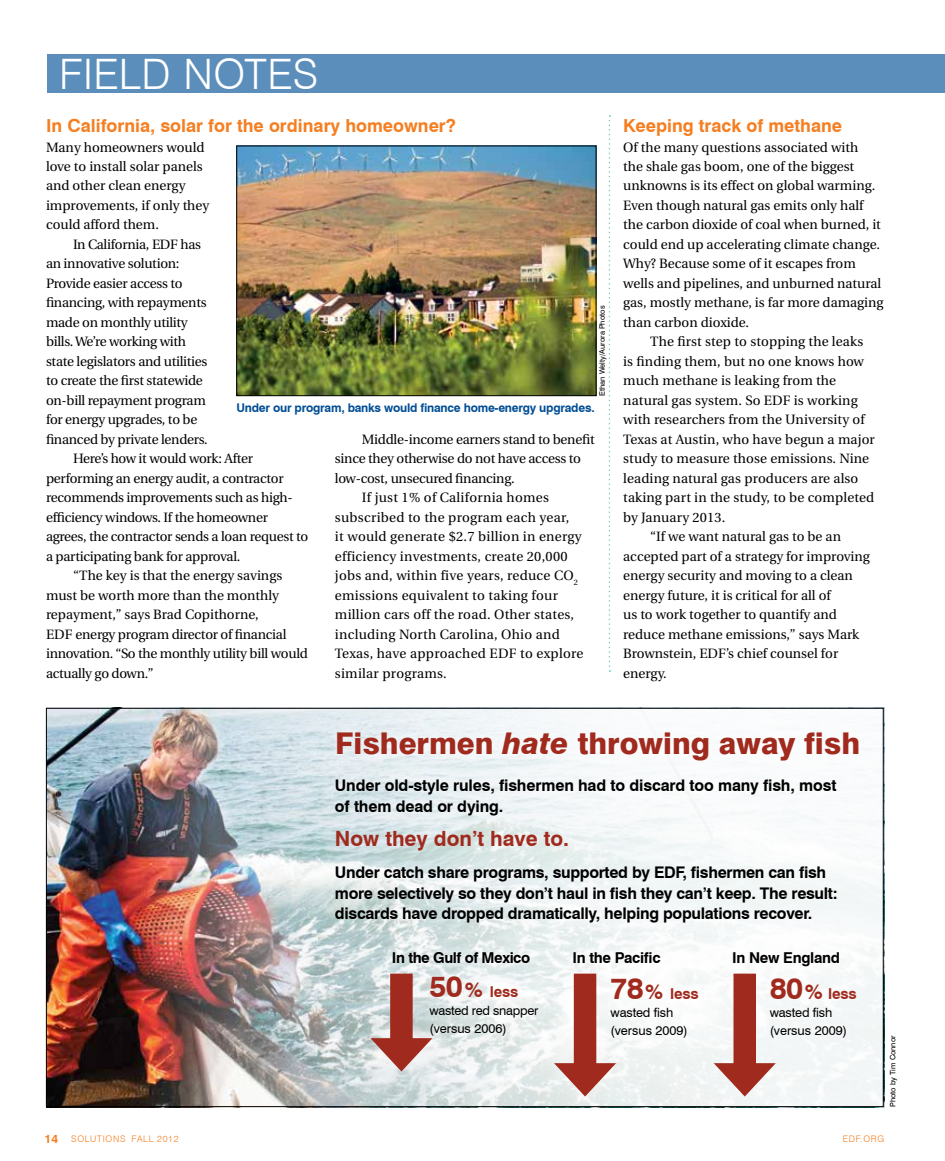
<style>
.page{position:relative;width:945px;height:1161px;background:#fff}
.page>*{position:absolute;margin:0;border:0;box-sizing:border-box;transform-origin:0 0}
.t1{font:300 42px "Swiss 721 BT";color:#fff}
.t2{font:800 30px "Swiss 721 BT";color:#a02a1d}
.t3{font:700 21px "Swiss 721 BT";color:#a02a1d}
.t4{font:700 18px "Swiss 721 BT";color:#f57e20}
.t5{font:700 16.05px/20.2px "Swiss 721 BT";letter-spacing:-.02em;color:#000}
.t6{font:700 15px "Swiss 721 BT";letter-spacing:-.02em;color:#000}
.t7{font:700 15px "Swiss 721 BT";color:#a02a1d}
.t8{font:13.5px/19.5px "Utopia";color:#000}
.t9{font:13.5px "Utopia";letter-spacing:-.02em;color:#000}
.t10{font:13.5px "Utopia";letter-spacing:.02em;color:#000}
.t11{font:12.75px/18px "Swiss 721 BT";letter-spacing:-.01em;color:#000}
.t12{font:700 12px "Swiss 721 BT";letter-spacing:-.02em;color:#004e95}
.t13{font:300 9px "Swiss 721 BT";letter-spacing:.08em;color:#f57e20}
.t14{font:7.5px "Swiss 721 BT";color:#000}
.s1{font-style:italic}
.s2{font-size:30px}
.s3{font-size:21px}
.s4{font-weight:700;font-size:12px}
</style>
<div class="page">
<img style="left:48px;top:710px;width:834px;height:395px">
<div style="left:47px;top:54px;width:898px;height:39px;background:#5c8ebb"></div>
<img style="left:239px;top:148px;width:355px;height:246px">
<div style="left:237px;top:146px;width:359px;height:250px;border:1px solid #000"></div>
<svg style="left:609px;top:115px;width:1px;height:557px"></svg>
<div style="left:327px;top:723px;width:541px;height:47px;background:#fff;opacity:.84"></div>
<div style="left:734px;top:974px;width:22px;height:102px;background:#a02a1d"></div>
<svg style="left:714px;top:1063px;width:62px;height:34px"></svg>
<div style="left:761px;top:969px;width:104px;height:76px;background:#f5f7f7"></div>
<div style="left:724px;top:943px;width:125px;height:32px;background:#fff"></div>
<div style="left:390px;top:974px;width:23px;height:77px;background:#a02a1d"></div>
<svg style="left:370px;top:1038px;width:62px;height:34px"></svg>
<div style="left:420px;top:967px;width:127px;height:77px;background:#fff;opacity:.85"></div>
<div style="left:383px;top:943px;width:156px;height:29px;background:#fff;opacity:.85"></div>
<div style="left:574px;top:974px;width:22px;height:102px;background:#a02a1d"></div>
<svg style="left:554px;top:1063px;width:62px;height:34px"></svg>
<div style="left:602px;top:969px;width:105px;height:76px;background:#fff"></div>
<div style="left:564px;top:942px;width:105px;height:30px;background:#fff"></div>
<h1 class="t1" style="left:59px;top:49px;width:23px">FIELD</h1>
<h1 class="t1" style="left:183px;top:49px;width:27px">NOTES</h1>
<h3 class="t4" style="left:46px;top:115px;width:411px">I n California, solar for the ordinary homeowner?</h3>
<p class="t8" style="left:46px;top:137px;width:165px">Many homeowners would love to install solar panels and other clean energy improvements, if only they could afford them.</p>
<p class="t9" style="left:73px;top:237px;width:130px">In California, EDF has</p>
<p class="t9" style="left:46px;top:256px;width:135px">an innovative solution:</p>
<p class="t9" style="left:46px;top:276px;width:138px">Provide easier access to</p>
<p class="t9" style="left:46px;top:295px;width:162px">financing, with repayments</p>
<p class="t9" style="left:46px;top:315px;width:143px">made on monthly utility</p>
<p class="t9" style="left:46px;top:334px;width:142px">bills. We’re working with</p>
<p class="t9" style="left:46px;top:354px;width:163px">state legislators and utilities</p>
<p class="t9" style="left:46px;top:373px;width:158px">to create the first statewide</p>
<p class="t9" style="left:46px;top:393px;width:161px">on-bill repayment program</p>
<p class="t9" style="left:46px;top:412px;width:153px">for energy upgrades, to be</p>
<p class="t9" style="left:46px;top:432px;width:163px">financed by private lenders.</p>
<p class="t9" style="left:73px;top:451px;width:182px">Here’s how it would work: After</p>
<p class="t9" style="left:46px;top:471px;width:239px">performing an energy audit, a contractor</p>
<p class="t9" style="left:46px;top:490px;width:248px">recommends improvements such as high-</p>
<p class="t9" style="left:46px;top:510px;width:223px">efficiency windows. If the homeowner</p>
<p class="t9" style="left:46px;top:529px;width:264px">agrees, the contractor sends a loan request to</p>
<p class="t9" style="left:46px;top:549px;width:196px">a participating bank for approval.</p>
<p class="t8" style="left:73px;top:566px;width:211px">“The key is that the energy savings</p>
<p class="t8" style="left:46px;top:586px;width:235px">must be worth more than the monthly</p>
<p class="t8" style="left:46px;top:605px;width:214px">repayment,” says Brad Copithorne,</p>
<p class="t9" style="left:46px;top:627px;width:242px">EDF energy program director of financial</p>
<p class="t9" style="left:46px;top:646px;width:263px">innovation. “So the monthly utility bill would</p>
<p class="t9" style="left:46px;top:666px;width:109px">actually go down.”</p>
<p class="t14" style="left:598px;top:396px;width:92px;rotate:-90deg">Ethan Welty/Aurora Photos</p>
<p class="t12" style="left:237px;top:400px;width:360px">Under our program, banks would finance home-energy upgrades.</p>
<p class="t9" style="left:362px;top:432px;width:234px">Middle-income earners stand to benefit</p>
<p class="t9" style="left:335px;top:451px;width:247px">since they otherwise do not have access to</p>
<p class="t9" style="left:335px;top:471px;width:181px">low-cost, unsecured financing.</p>
<p class="t10" style="left:362px;top:490px;width:188px">If just 1% of California homes</p>
<p class="t10" style="left:335px;top:510px;width:236px">subscribed to the program each year,</p>
<p class="t10" style="left:335px;top:529px;width:248px">it would generate $2.7 billion in energy</p>
<p class="t10" style="left:335px;top:549px;width:234px">efficiency investments, create 20,000</p>
<p class="t10" style="left:335px;top:568px;width:245px">jobs and, within five years, reduce CO<sub>2</sub></p>
<p class="t10" style="left:335px;top:588px;width:224px">emissions equivalent to taking four</p>
<p class="t10" style="left:335px;top:607px;width:241px">million cars off the road. Other states,</p>
<p class="t10" style="left:335px;top:627px;width:226px">including North Carolina, Ohio and</p>
<p class="t10" style="left:335px;top:646px;width:250px">Texas, have approached EDF to explore</p>
<p class="t10" style="left:335px;top:666px;width:113px">similar programs.</p>
<h3 class="t4" style="left:623px;top:115px;width:220px">Keeping track of methane</h3>
<p class="t8" style="left:623px;top:137px;width:236px">Of the many questions associated with</p>
<p class="t8" style="left:623px;top:157px;width:233px">the shale gas boom, one of the biggest</p>
<p class="t8" style="left:623px;top:176px;width:254px">unknowns is its effect on global warming.</p>
<p class="t8" style="left:623px;top:196px;width:242px">Even though natural gas emits only half</p>
<p class="t8" style="left:623px;top:215px;width:259px">the carbon dioxide of coal when burned, it</p>
<p class="t8" style="left:623px;top:235px;width:258px">could end up accelerating climate change.</p>
<p class="t8" style="left:623px;top:254px;width:234px">Why? Because some of it escapes from</p>
<p class="t8" style="left:623px;top:274px;width:260px">wells and pipelines, and unburned natural</p>
<p class="t8" style="left:623px;top:293px;width:262px">gas, mostly methane, is far more damaging</p>
<p class="t8" style="left:623px;top:313px;width:127px">than carbon dioxide.</p>
<p class="t8" style="left:650px;top:332px;width:215px">The first step to stopping the leaks</p>
<p class="t8" style="left:623px;top:352px;width:242px">is finding them, but no one knows how</p>
<p class="t8" style="left:623px;top:371px;width:214px">much methane is leaking from the</p>
<p class="t8" style="left:623px;top:391px;width:236px">natural gas system. So EDF is working</p>
<p class="t8" style="left:623px;top:410px;width:243px">with researchers from the University of</p>
<p class="t8" style="left:623px;top:430px;width:253px">Texas at Austin, who have begun a major</p>
<p class="t8" style="left:623px;top:449px;width:247px">study to measure those emissions. Nine</p>
<p class="t8" style="left:623px;top:469px;width:237px">leading natural gas producers are also</p>
<p class="t8" style="left:623px;top:488px;width:253px">taking part in the study, to be completed</p>
<p class="t8" style="left:623px;top:508px;width:104px">by January 2013.</p>
<p class="t8" style="left:650px;top:527px;width:192px">“If we want natural gas to be an</p>
<p class="t8" style="left:623px;top:547px;width:248px">accepted part of a strategy for improving</p>
<p class="t8" style="left:623px;top:566px;width:231px">energy security and moving to a clean</p>
<p class="t8" style="left:623px;top:586px;width:209px">energy future, it is critical for all of</p>
<p class="t8" style="left:623px;top:605px;width:215px">us to work together to quantify and</p>
<p class="t8" style="left:623px;top:625px;width:238px">reduce methane emissions,” says Mark</p>
<p class="t8" style="left:623px;top:644px;width:217px">Brownstein, EDF’s chief counsel for</p>
<p class="t8" style="left:623px;top:664px;width:45px">energy.</p>
<h2 class="t2" style="left:335px;top:725px;width:526px">Fishermen <span class="s1">hate</span> throwing away fish</h2>
<p class="t5" style="left:335px;top:776px;width:503px">Under old-style rules, fishermen had to discard too many fish, most of them dead or dying.</p>
<h3 class="t3" style="left:335px;top:826px;width:236px">Now they don’t have to.</h3>
<p class="t5" style="left:335px;top:862px;width:504px">Under catch share programs, supported by EDF, fishermen can fish more selectively so they don’t haul in fish they can’t keep. The result: discards have dropped dramatically, helping populations recover.</p>
<p class="t6" style="left:392px;top:948px;width:140px">I n the Gulf of Mexico</p>
<p class="t7" style="left:429px;top:983px;width:91px"><span class="s2">50</span><span class="s3">%</span> less</p>
<p class="t11" style="left:429px;top:1001px;width:110px">wasted red snapper (versus 2006)</p>
<p class="t6" style="left:572px;top:948px;width:90px">In the Pacific</p>
<p class="t7" style="left:611px;top:984px;width:90px"><span class="s2">78</span><span class="s3">%</span> less</p>
<p class="t11" style="left:611px;top:1003px;width:79px">wasted fish (versus 2009)</p>
<p class="t6" style="left:732px;top:948px;width:109px">I n New England</p>
<p class="t7" style="left:770px;top:984px;width:89px"><span class="s2">80</span><span class="s3">%</span> less</p>
<p class="t11" style="left:770px;top:1003px;width:79px">wasted fish (versus 2009)</p>
<p class="t14" style="left:888px;top:1107px;width:73px;rotate:-90deg">Photo by Tim Connor</p>
<p class="t13" style="left:45px;top:1133px;width:135px"><span class="s4">14</span> SOLUTIONS FALL 2012</p>
<p class="t13" style="left:843px;top:1133px;width:43px">EDF.ORG</p>
</div>
